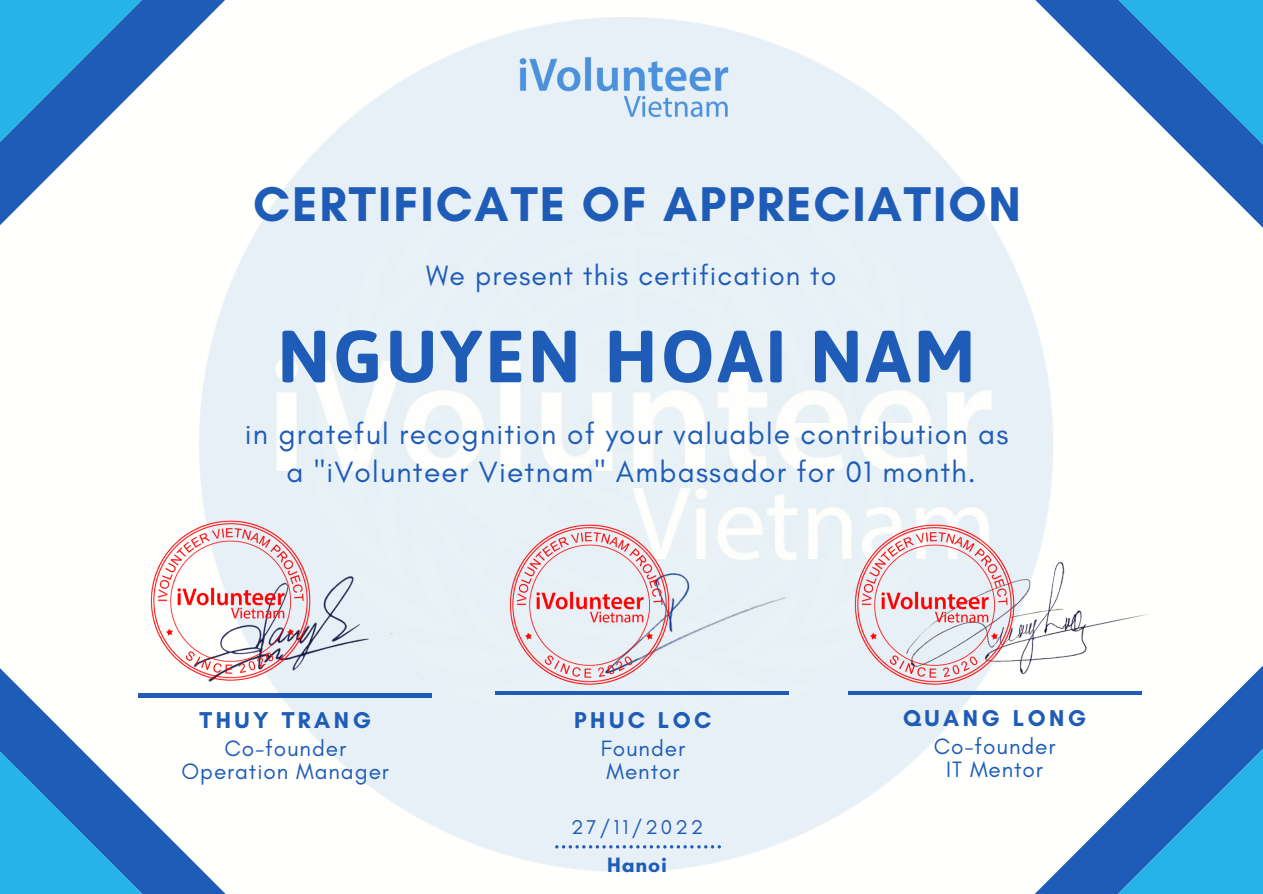
<style>
.page{position:relative;width:1263px;height:894px;background:#fff}
.page>*{position:absolute;margin:0;border:0;box-sizing:border-box;transform-origin:0 0}
.t1{font:700 73.5px "Asap";letter-spacing:.04em;color:#1e5cb8}
.t2{font:700 49.65px "Glacial Indifference";letter-spacing:.04em;color:#1e5cb8}
.t3{font:30px/38.2px "Glacial Indifference";letter-spacing:.04em;color:#1e5cb8;text-align:center}
.t4{font:28.5px "Glacial Indifference";letter-spacing:.04em;color:#1e5cb8}
.t5{font:700 23.4px "Glacial Indifference";letter-spacing:.15em;color:#1e5cb8}
.t6{font:22.65px/22.5px "Glacial Indifference";letter-spacing:.04em;color:#1e5cb8;text-align:center}
.t7{font:700 21.15px "Glacial Indifference";letter-spacing:.04em;color:#1e5cb8}
.t8{font:20.4px "Glacial Indifference";letter-spacing:.15em;color:#1e5cb8}
</style>
<div class="page">
<img style="left:199px;top:42px;width:854px;height:830px">
<svg style="left:0;top:42px;width:329px;height:243px"></svg>
<svg style="left:0;top:0;width:246px;height:202px"></svg>
<svg style="left:931px;top:42px;width:332px;height:243px"></svg>
<svg style="left:1015px;top:0;width:248px;height:202px"></svg>
<svg style="left:555px;top:844px;width:170px;height:4px"></svg>
<svg style="left:745px;top:844px;width:7px;height:4px"></svg>
<svg style="left:772px;top:844px;width:7px;height:4px"></svg>
<svg style="left:799px;top:844px;width:7px;height:4px"></svg>
<svg style="left:826px;top:844px;width:7px;height:4px"></svg>
<img style="left:483px;top:17px;width:286px;height:142px">
<hr style="left:495px;top:691px;width:294px;height:3px;background:#1e5cb8">
<div style="left:694px;top:560px;width:95px;height:125px;background:#e7f0f6"></div>
<img style="left:1039px;top:562px;width:26px;height:45px">
<hr style="left:138px;top:693px;width:294px;height:4px;background:#1e5cb8">
<div style="left:335px;top:543px;width:106px;height:143px;background:#e7f0f6"></div>
<img style="left:828px;top:511px;width:211px;height:187px">
<img style="left:483px;top:511px;width:211px;height:187px">
<img style="left:150px;top:507px;width:185px;height:186px">
<svg style="left:0;top:607px;width:329px;height:265px"></svg>
<svg style="left:0;top:691px;width:246px;height:202px"></svg>
<svg style="left:931px;top:607px;width:332px;height:265px"></svg>
<svg style="left:1015px;top:691px;width:248px;height:202px"></svg>
<h2 class="t2" style="left:253px;top:174px;width:769px">CERTIFICATE OF APPRECIATION</h2>
<p class="t4" style="left:426px;top:257px;width:412px">We present this certification to</p>
<h1 class="t1" style="left:277px;top:313px;width:700px">NGUYEN HOAI NAM</h1>
<p class="t3" style="left:245px;top:414px;width:765px">in grateful recognition of your valuable contribution as a "iVolunteer Vietnam" Ambassador for 01 month.</p>
<p class="t5" style="left:199px;top:705px;width:173px">THUY TRANG</p>
<p class="t6" style="left:182px;top:736px;width:209px">Co-founder<br>Operation Manager</p>
<p class="t5" style="left:574px;top:705px;width:139px">PHUC LOC</p>
<p class="t5" style="left:903px;top:703px;width:185px">QUANG LONG</p>
<p class="t6" style="left:934px;top:734px;width:123px">Co-founder<br>IT Mentor</p>
<p class="t6" style="left:601px;top:736px;width:86px;text-align:left">Founder<br>Mentor</p>
<p class="t8" style="left:571px;top:814px;width:134px">27/11/2022</p>
<p class="t7" style="left:607px;top:851px;width:61px">Hanoi</p>
</div>
